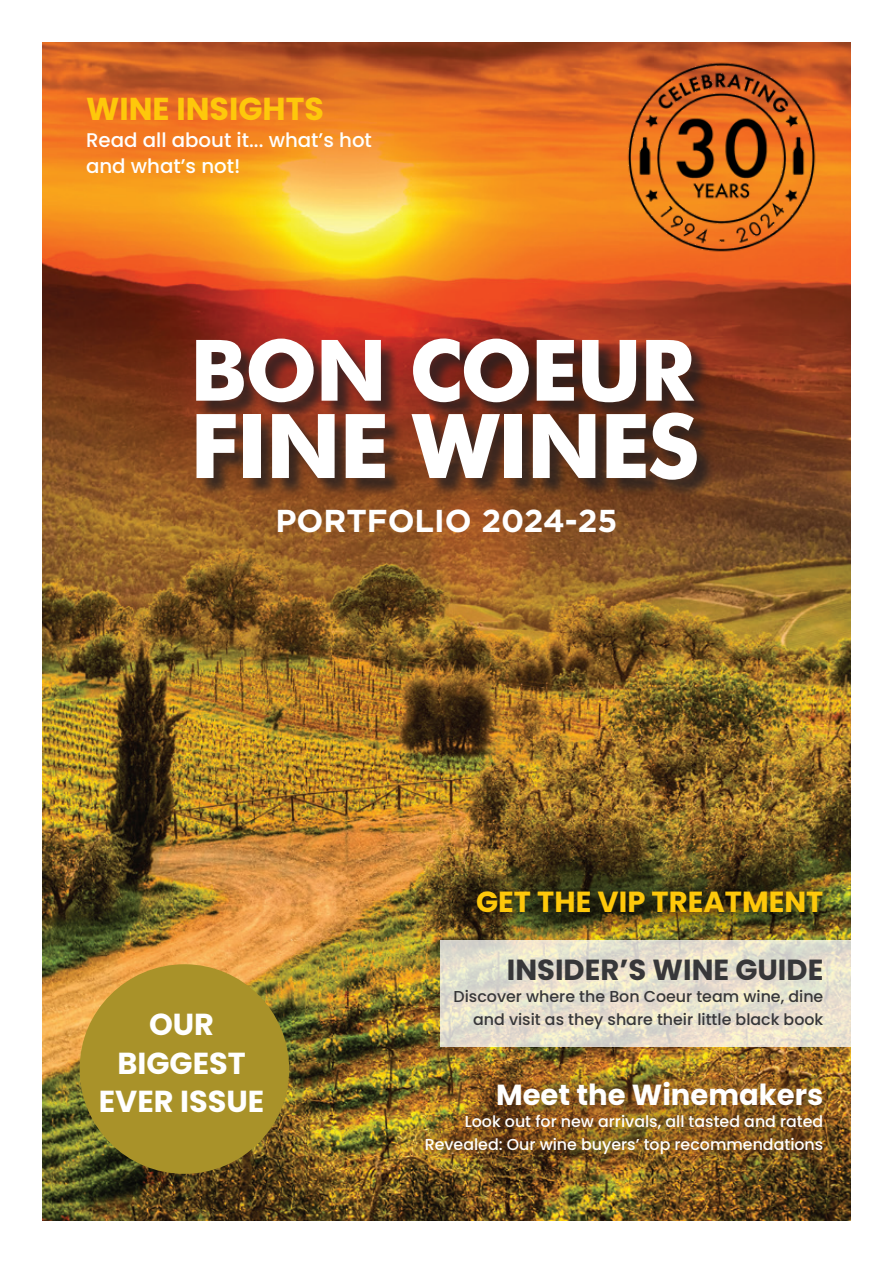
<style>
.page{position:relative;width:893px;height:1263px;background:#fff}
.page>*{position:absolute;margin:0;border:0;box-sizing:border-box;transform-origin:0 0}
.t1{font:700 31.65px "Gotham";color:#fff}
.t2{font:700 31.65px "Poppins";color:#fec80b}
.t3{font:700 30.3px "Poppins";color:#fff}
.t4{font:700 29.1px "Poppins";color:#fec80b}
.t5{font:700 29.1px "Poppins";color:#373739}
.t6{font:700 29.1px "Poppins";color:#fff}
.t7{font:500 19.8px/26.4px "Poppins";color:#fff}
.t8{font:500 15.9px "Poppins";color:#fff}
.t9{font:500 15.9px/22.5px "Poppins";color:#373739;text-align:right}
</style>
<div class="page">
<img style="left:42px;top:43px;width:809px;height:1177px">
<div style="left:198px;top:341px;width:517px;height:157px;background:#231f20;opacity:.75"></div>
<svg style="left:196px;top:339px;width:118px;height:63px"></svg>
<svg style="left:322px;top:340px;width:59px;height:61px"></svg>
<svg style="left:413px;top:338px;width:116px;height:64px"></svg>
<svg style="left:537px;top:340px;width:37px;height:61px"></svg>
<svg style="left:582px;top:340px;width:54px;height:62px"></svg>
<svg style="left:646px;top:340px;width:48px;height:61px"></svg>
<svg style="left:197px;top:414px;width:39px;height:64px"></svg>
<div style="left:243px;top:414px;width:18px;height:64px;background:#fff"></div>
<svg style="left:272px;top:414px;width:63px;height:64px"></svg>
<svg style="left:346px;top:414px;width:39px;height:64px"></svg>
<svg style="left:411px;top:414px;width:89px;height:64px"></svg>
<div style="left:504px;top:414px;width:17px;height:64px;background:#fff"></div>
<svg style="left:533px;top:414px;width:62px;height:64px"></svg>
<svg style="left:606px;top:413px;width:91px;height:67px"></svg>
<div style="left:447px;top:860px;width:405px;height:83px;background:#000001;opacity:.79"></div>
<img style="left:619px;top:55px;width:205px;height:206px">
<svg style="left:440px;top:940px;width:411px;height:106px"></svg>
<div style="left:406px;top:1063px;width:436px;height:109px;background:#764016;opacity:.75"></div>
<div style="left:80px;top:964px;width:209px;height:210px;background:#a99229;border-radius:50%"></div>
<p class="t2" style="left:86px;top:91px;width:239px">WINE INSIGHTS</p>
<p class="t7" style="left:86px;top:127px;width:287px">Read all about it... what’s hot and what’s not!</p>
<p class="t1" style="left:275px;top:500px;width:344px">PORTFOLIO 2024-25</p>
<p class="t3" style="left:149px;top:1007px;width:67px">OUR</p>
<p class="t3" style="left:117px;top:1045px;width:130px">BIGGEST</p>
<p class="t3" style="left:99px;top:1084px;width:167px">EVER ISSUE</p>
<p class="t4" style="left:476px;top:885px;width:349px">GET THE VIP TREATMENT</p>
<p class="t5" style="left:507px;top:952px;width:318px">INSIDER’S WINE GUIDE</p>
<p class="t9" style="left:454px;top:985px;width:371px">Discover where the Bon Coeur team wine, dine and visit as they share their little black book</p>
<p class="t6" style="left:496px;top:1078px;width:329px">Meet the Winemakers</p>
<p class="t8" style="left:465px;top:1112px;width:360px">Look out for new arrivals, all tasted and rated</p>
<p class="t8" style="left:425px;top:1135px;width:400px">Revealed: Our wine buyers’ top recommendations</p>
</div>
